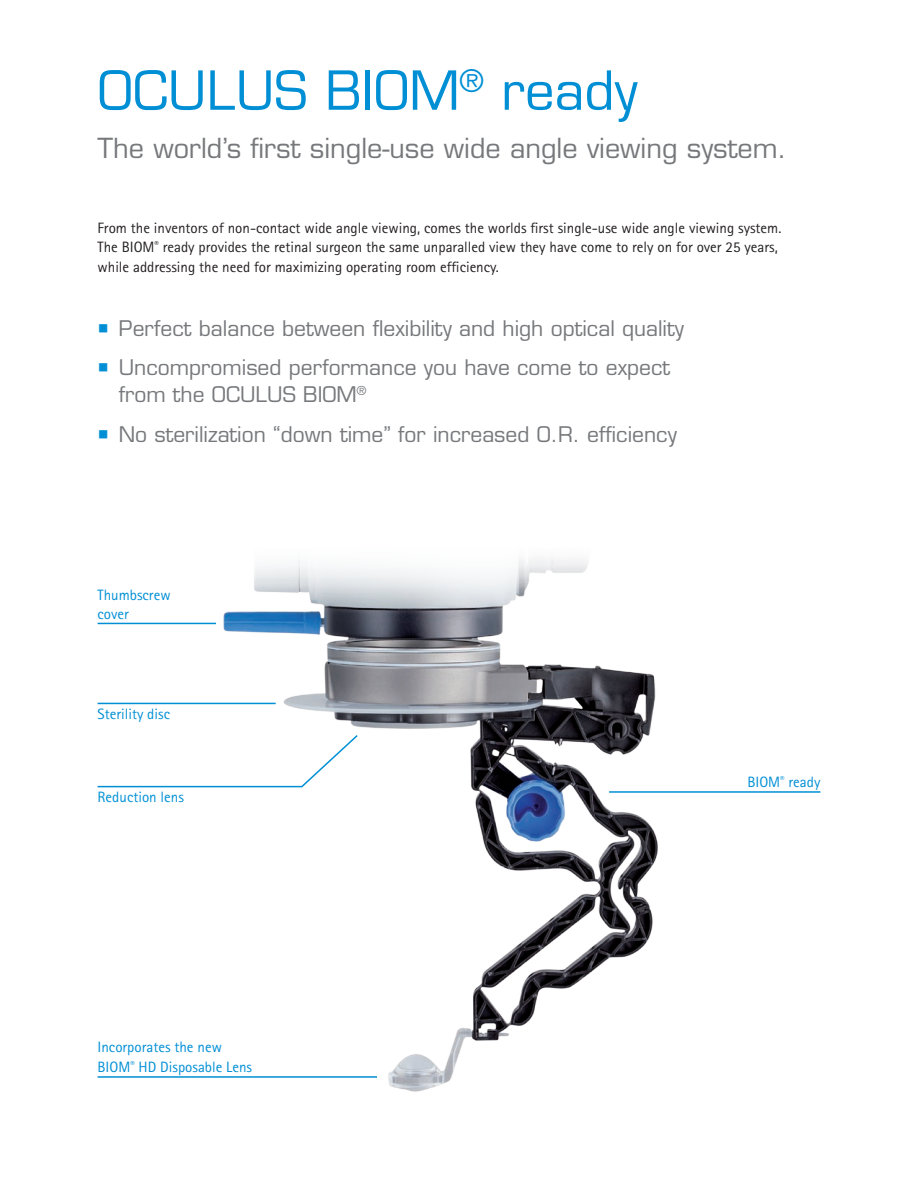
<style>
.page{position:relative;width:918px;height:1188px;background:#fff}
.page>*{position:absolute;margin:0;border:0;box-sizing:border-box;transform-origin:0 0}
.t1{font:52.5px "Eurostile";color:#008fd5}
.t2{font:27px "Eurostile";color:#76787b}
.t3{font:21px/39.8px "Eurostile";color:#76787b}
.t4{font:15px/19.5px "Rotis Sans Serif";color:#231f20}
.t5{font:15px/19.5px "Rotis Sans Serif";color:#008fd5}
</style>
<div class="page">
<img style="left:176px;top:611px;width:482px;height:481px">
<img style="left:241px;top:558px;width:370px;height:63px">
<hr style="left:98px;top:1076px;width:279px;height:2px;background:#008fd5">
<hr style="left:609px;top:791px;width:211px;height:2px;background:#008fd5">
<hr style="left:98px;top:623px;width:118px;height:1px;background:#008fd5">
<hr style="left:98px;top:703px;width:178px;height:1px;background:#008fd5">
<svg style="left:97px;top:733px;width:262px;height:55px"></svg>
<h1 class="t1" style="left:98px;top:59px;width:541px">OCULUS BIOM<sup>®</sup> ready</h1>
<h2 class="t2" style="left:98px;top:132px;width:691px">The world’s first single-use wide angle viewing system.</h2>
<p class="t4" style="left:98px;top:218px;width:685px">From the inventors of non-contact wide angle viewing, comes the worlds first single-use wide angle viewing system.<br>The BIOM<sup>®</sup> ready provides the retinal surgeon the same unparalled view they have come to rely on for over 25 years, while addressing the need for maximizing operating room efficiency.</p>
<h3 class="t3" style="left:119px;top:308px;width:567px">Perfect balance between flexibility and high optical quality<br>Uncompromised performance you have come to expect</h3>
<h3 class="t3" style="left:119px;top:375px;width:560px">from the OCULUS BIOM<sup>®<br></sup>No sterilization “down time” for increased O.R. efficiency</h3>
<p class="t5" style="left:98px;top:585px;width:75px">Thumbscrew cover</p>
<p class="t5" style="left:98px;top:704px;width:74px">Sterility disc</p>
<p class="t5" style="left:98px;top:787px;width:88px">Reduction lens</p>
<p class="t5" style="left:98px;top:1037px;width:156px">Incorporates the new<br>BIOM<sup>®</sup> HD Disposable Lens</p>
<p class="t5" style="left:747px;top:772px;width:74px">BIOM<sup>®</sup> ready</p>
</div>
